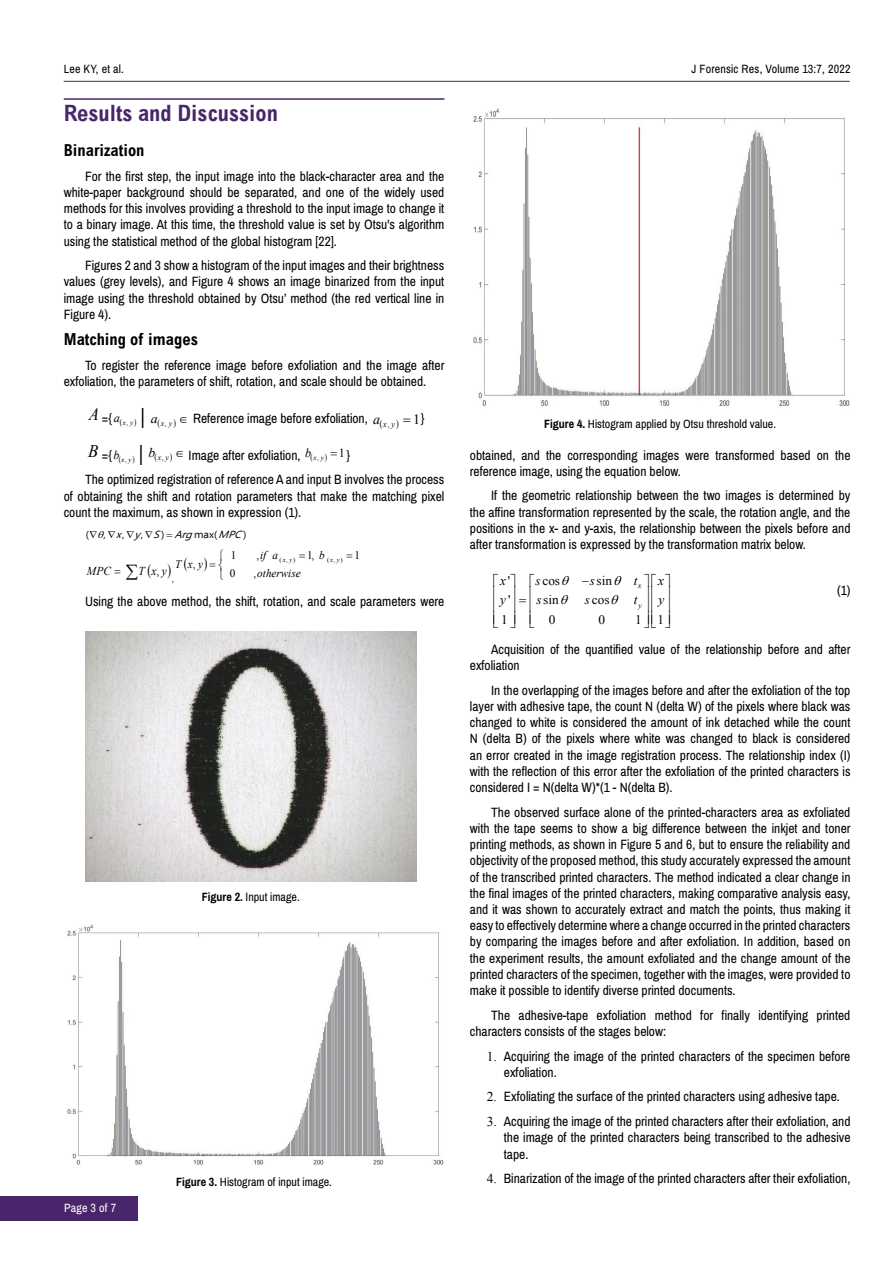
<style>
.page{position:relative;width:893px;height:1263px;background:#fff}
.page>*{position:absolute;margin:0;border:0;box-sizing:border-box;transform-origin:0 0}
.t1{font:700 condensed 22.5px "Arial";color:#49266c}
.t2{font:700 condensed 16.5px "Arial";color:#000}
.t3{font:14.1px "Times New Roman";color:#000}
.t4{font:13.5px/16.2px "Archivo Narrow";color:#000}
.t5{font:13.05px "Times New Roman";color:#000}
.t6{font:italic 13.05px "Times New Roman";color:#000}
.t7{font:italic 12.3px "Times New Roman";color:#000}
.t8{font:12.3px "Times New Roman";color:#000}
.t9{font:italic 12.15px "Times New Roman";color:#000;scale:.94 1}
.t10{font:12px "Archivo Narrow";color:#000}
.t11{font:12px "Archivo Narrow";letter-spacing:.015em;color:#fff}
.t12{font:italic 12px "Times New Roman";color:#000}
.t13{font:italic 11.55px "Times New Roman";color:#000;scale:.96 1}
.t14{font:11.55px "Times New Roman";color:#000;scale:.96 1}
.t15{font:10.2px "Ebrima";color:#000;scale:1.07 1}
.t16{font:9.45px "Arial Narrow";color:#000}
.t17{font:italic 8.25px "Times New Roman";color:#000}
.t18{font:italic 7.5px "Times New Roman";color:#000}
.t19{font:italic 7.2px "Times New Roman";color:#000}
.t20{font:6.75px "Times New Roman";color:#000;scale:.96 1}
.t21{font:italic 6.75px "Times New Roman";color:#000;scale:.96 1}
.s1{font-family:"Arial Narrow";font-size:16.5px}
.s2{font-family:"Times New Roman";font-style:italic;font-size:13.2px}
.s3{font-family:"Archivo Narrow";font-size:13.5px}
.s4{font-style:normal}
.s5{font-family:"Times New Roman";font-style:italic;font-size:7.65px}
.s6{font-family:"Times New Roman";font-size:7.65px}
.s7{font-style:italic}
.s8{font-weight:700}
.s9{font-family:"Times New Roman"}
</style>
<div class="page">
<hr style="left:64px;top:81px;width:786px;height:1px;background:#49266c">
<div style="left:0;top:1196px;width:137px;height:24px;background:#49266c"></div>
<hr style="left:64px;top:98px;width:380px;height:2px;background:#49266c">
<img style="left:85px;top:631px;width:332px;height:250px">
<img style="left:67px;top:924px;width:377px;height:241px">
<img style="left:473px;top:108px;width:377px;height:299px">
<p class="t10" style="left:64px;top:61px;width:62px">Lee KY, et al.</p>
<p class="t10" style="left:691px;top:61px;width:160px">J Forensic Res, Volume 13:7, 2022</p>
<h1 class="t1" style="left:64px;top:100px;width:216px">Results and Discussion</h1>
<p class="t2" style="left:64px;top:141px;width:82px">Binarization</p>
<p class="t4" style="left:64px;top:168px;width:382px;text-align:justify;text-indent:21px">For the first step, the input image into the black-character area and the white-paper background should be separated, and one of the widely used methods for this involves providing a threshold to the input image to change it to a binary image. At this time, the threshold value is set by Otsu's algorithm using the statistical method of the global histogram [22].</p>
<p class="t4" style="left:64px;top:258px;width:382px;text-align:justify;text-indent:21px">Figures 2 and 3 show a histogram of the input images and their brightness values (grey levels), and Figure 4 shows an image binarized from the input image using the threshold obtained by Otsu’ method (the red vertical line in Figure 4).</p>
<p class="t2" style="left:64px;top:330px;width:136px">Matching of images</p>
<p class="t4" style="left:64px;top:358px;width:382px;text-indent:21px">To register the reference image before exfoliation and the image after exfoliation, the parameters of shift, rotation, and scale should be obtained.</p>
<p class="t4" style="left:89px;top:410px;width:280px"><sup>A</sup> ={ <sub>x</sub> <sub>y</sub> <span class="s1">│</span> <span class="s2">a</span> <sub>x</sub><sub>,</sub> <sub>y</sub> ∈ Reference image before exfoliation,</p>
<p class="t7" style="left:114px;top:409px;width:16px">a <sub>,</sub></p>
<p class="t3" style="left:413px;top:410px;width:13px">1<span class="s3">}</span></p>
<p class="t17" style="left:373px;top:419px;width:24px"><sup>a</sup> x<span class="s4">,</span>y</p>
<p class="t4" style="left:88px;top:447px;width:214px"><sup>B</sup> ={ <sub>x</sub> <sub>y</sub> <span class="s1">│</span><sup>b</sup> <span class="s5">x</span><span class="s6">,</span> <span class="s5">y</span> ∈ Image after exfoliation,</p>
<p class="t19" style="left:305px;top:453px;width:20px"><sup>b</sup>x<span class="s4">,</span>y</p>
<p class="t12" style="left:113px;top:446px;width:15px">b <sub>,</sub></p>
<p class="t8" style="left:339px;top:445px;width:8px">1</p>
<p class="t4" style="left:85px;top:443px;width:361px;line-height:24.8px;text-indent:261px">}<br>The optimized registration of reference A and input B involves the process</p>
<p class="t4" style="left:64px;top:488px;width:382px">of obtaining the shift and rotation parameters that make the matching pixel count the maximum, as shown in expression (1).</p>
<p class="t15" style="left:86px;top:527px;width:152px">(∇ , ∇<span class="s7">x</span>, ∇<span class="s7">y</span>, ∇<span class="s7">S</span>) <span class="s7">Arg</span>max(<span class="s7">MPC</span>)</p>
<p class="t9" style="left:87px;top:563px;width:86px">MPC ∑T x<span class="s4">,</span> y</p>
<p class="t16" style="left:172px;top:572px;width:4px">,</p>
<p class="t13" style="left:256px;top:547px;width:24px"><span class="s4">,</span>if a</p>
<p class="t14" style="left:307px;top:548px;width:20px">1, <span class="s7">b</span></p>
<p class="t14" style="left:231px;top:548px;width:7px">1</p>
<p class="t14" style="left:354px;top:548px;width:7px">1</p>
<p class="t20" style="left:279px;top:555px;width:18px">(,)</p>
<p class="t20" style="left:327px;top:555px;width:17px">(,)</p>
<p class="t4" style="left:85px;top:593px;width:361px">Using the above method, the shift, rotation, and scale parameters were</p>
<p class="t13" style="left:175px;top:556px;width:31px">Txy</p>
<p class="t21" style="left:283px;top:555px;width:11px">x y</p>
<p class="t21" style="left:330px;top:555px;width:11px">x y</p>
<p class="t14" style="left:230px;top:565px;width:7px">0</p>
<p class="t14" style="left:193px;top:556px;width:4px">,</p>
<p class="t13" style="left:253px;top:565px;width:51px"><span class="s4">,</span>otherwise</p>
<p class="t10" style="left:202px;top:889px;width:99px"><span class="s8">Figure 2.</span> Input image.</p>
<p class="t11" style="left:64px;top:1201px;width:54px">Page 3 of 7</p>
<p class="t10" style="left:176px;top:1175px;width:157px"><span class="s8">Figure 3.</span> Histogram of input image.</p>
<p class="t10" style="left:544px;top:417px;width:233px"><span class="s8">Figure 4.</span> Histogram applied by Otsu threshold value.</p>
<p class="t4" style="left:470px;top:447px;width:382px">obtained, and the corresponding images were transformed based on the reference image, using the equation below.</p>
<p class="t4" style="left:470px;top:488px;width:382px;text-align:justify;text-indent:21px">If the geometric relationship between the two images is determined by the affine transformation represented by the scale, the rotation angle, and the positions in the x- and y-axis, the relationship between the pixels before and after transformation is expressed by the transformation matrix below.</p>
<p class="t6" style="left:500px;top:571px;width:12px">x<span class="s4">'</span></p>
<p class="t5" style="left:535px;top:571px;width:26px"><span class="s7">s</span> cos</p>
<p class="t5" style="left:582px;top:571px;width:32px">−<span class="s7">s</span> sin</p>
<p class="t6" style="left:500px;top:591px;width:12px">y<span class="s4">'</span></p>
<p class="t5" style="left:536px;top:591px;width:24px"><span class="s7">s</span> sin</p>
<p class="t5" style="left:585px;top:591px;width:26px"><span class="s7">s</span> cos</p>
<p class="t5" style="left:501px;top:611px;width:8px">1</p>
<p class="t5" style="left:549px;top:611px;width:8px">0</p>
<p class="t5" style="left:598px;top:611px;width:8px">0</p>
<p class="t5" style="left:635px;top:611px;width:30px">1 1</p>
<p class="t6" style="left:634px;top:571px;width:5px">t</p>
<p class="t6" style="left:658px;top:571px;width:7px">x</p>
<p class="t6" style="left:634px;top:591px;width:5px">t</p>
<p class="t6" style="left:658px;top:591px;width:7px">y</p>
<p class="t18" style="left:638px;top:580px;width:5px">x</p>
<p class="t18" style="left:638px;top:600px;width:5px">y</p>
<p class="t4" style="left:837px;top:583px;width:15px">(1)</p>
<p class="t4" style="left:470px;top:641px;width:382px;text-indent:21px">Acquisition of the quantified value of the relationship before and after exfoliation</p>
<p class="t4" style="left:470px;top:682px;width:382px;text-align:justify;text-indent:21px">In the overlapping of the images before and after the exfoliation of the top layer with adhesive tape, the count N (delta W) of the pixels where black was changed to white is considered the amount of ink detached while the count N (delta B) of the pixels where white was changed to black is considered an error created in the image registration process. The relationship index (I) with the reflection of this error after the exfoliation of the printed characters is considered I = N(delta W)*(1 - N(delta B).</p>
<p class="t4" style="left:470px;top:804px;width:382px;text-align:justify;text-indent:21px">The observed surface alone of the printed-characters area as exfoliated with the tape seems to show a big difference between the inkjet and toner printing methods, as shown in Figure 5 and 6, but to ensure the reliability and objectivity of the proposed method, this study accurately expressed the amount of the transcribed printed characters. The method indicated a clear change in the final images of the printed characters, making comparative analysis easy, and it was shown to accurately extract and match the points, thus making it easy to effectively determine where a change occurred in the printed characters by comparing the images before and after exfoliation. In addition, based on the experiment results, the amount exfoliated and the change amount of the printed characters of the specimen, together with the images, were provided to make it possible to identify diverse printed documents.</p>
<p class="t4" style="left:470px;top:1007px;width:382px;text-indent:21px">The adhesive-tape exfoliation method for finally identifying printed characters consists of the stages below:</p>
<p class="t4" style="left:504px;top:1048px;width:348px;text-indent:-17px"><span class="s9">1.</span> Acquiring the image of the printed characters of the specimen before exfoliation.</p>
<p class="t4" style="left:487px;top:1089px;width:355px"><span class="s9">2.</span> Exfoliating the surface of the printed characters using adhesive tape.</p>
<p class="t4" style="left:504px;top:1114px;width:348px;text-align:justify;text-indent:-17px"><span class="s9">3.</span> Acquiring the image of the printed characters after their exfoliation, and the image of the printed characters being transcribed to the adhesive tape.</p>
<p class="t4" style="left:487px;top:1171px;width:365px"><span class="s9">4.</span> Binarization of the image of the printed characters after their exfoliation,</p>
</div>
